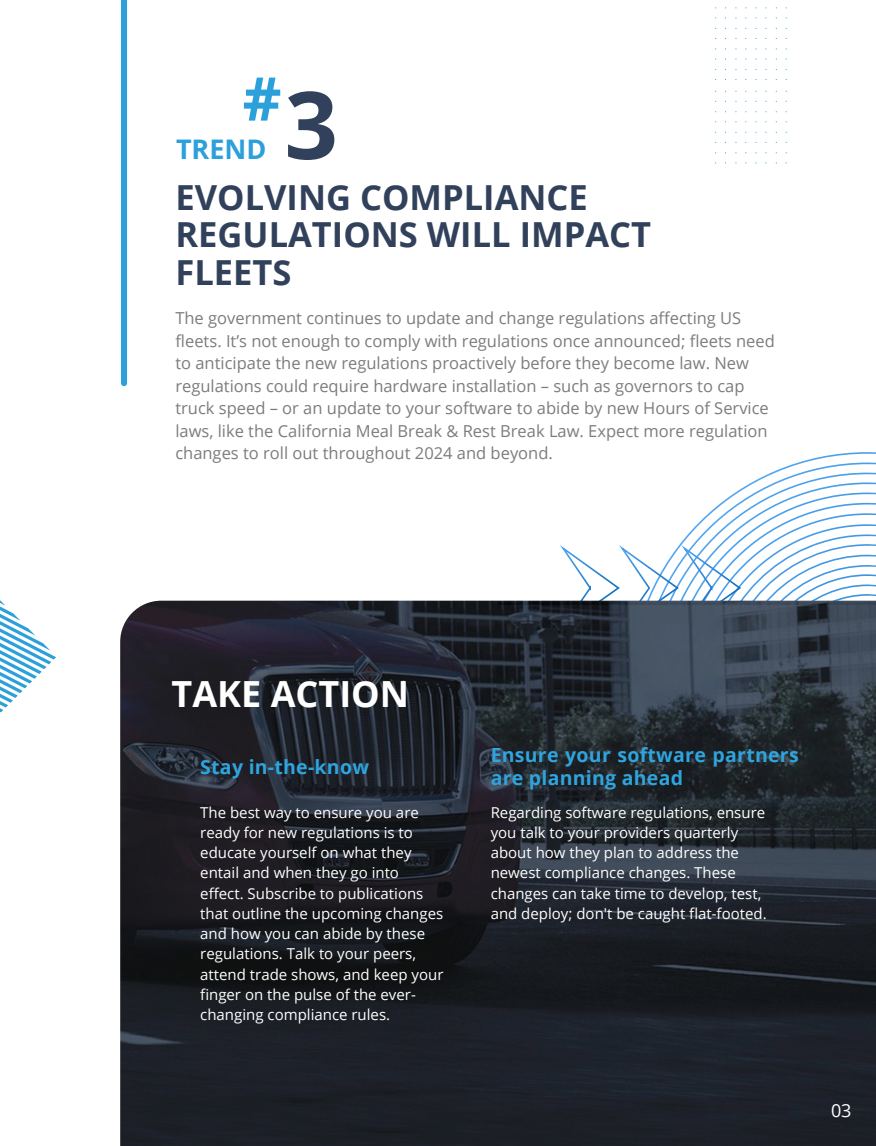
<style>
.page{position:relative;width:876px;height:1146px;background:#fff}
.page>*{position:absolute;margin:0;border:0;box-sizing:border-box;transform-origin:0 0}
.t1{font:700 93.6px "Open Sans";color:#32415b}
.t2{font:700 60.3px "Open Sans";color:#2ca0da}
.t3{font:700 36px "Open Sans";color:#fff}
.t4{font:700 34.5px/37.2px "Open Sans";color:#32415b}
.t5{font:700 27px "Open Sans";color:#2ca0da}
.t6{font:700 19.5px/22.5px "Open Sans";letter-spacing:.015em;color:#2fa4dd}
.t7{font:18px "Open Sans";color:#fff}
.t8{font:16.5px/22.5px "Open Sans";color:#7c7c7c}
.t9{font:15px/20.2px "Open Sans";color:#fff}
</style>
<div class="page">
<svg style="left:560px;top:452px;width:315px;height:148px"></svg>
<img style="left:120px;top:600px;width:755px;height:545px">
<svg style="left:0;top:600px;width:56px;height:112px"></svg>
<div style="left:121px;top:0;width:6px;height:386px;background:#2ca0da"></div>
<p class="t2" style="left:242px;top:56px;width:40px">#</p>
<p class="t1" style="left:284px;top:59px;width:55px">3</p>
<p class="t5" style="left:176px;top:130px;width:92px">TREND</p>
<p class="t4" style="left:175px;top:178px;width:477px">EVOLVING COMPLIANCE<br>REGULATIONS WILL IMPACT<br>FLEETS</p>
<p class="t8" style="left:175px;top:306px;width:600px">The government continues to update and change regulations affecting US fleets. It’s not enough to comply with regulations once announced; fleets need to anticipate the new regulations proactively before they become law. New regulations could require hardware installation – such as governors to cap truck speed – or an update to your software to abide by new Hours of Service laws, like the California Meal Break &amp; Rest Break Law. Expect more regulation changes to roll out throughout 2024 and beyond.</p>
<p class="t3" style="left:171px;top:668px;width:239px">TAKE ACTION</p>
<p class="t6" style="left:200px;top:754px;width:170px">Stay in-the-know</p>
<p class="t6" style="left:490px;top:743px;width:309px">Ensure your software partners are planning ahead</p>
<p class="t9" style="left:200px;top:801px;width:245px">The best way to ensure you are ready for new regulations is to educate yourself on what they entail and when they go into effect. Subscribe to publications that outline the upcoming changes and how you can abide by these regulations. Talk to your peers, attend trade shows, and keep your finger on the pulse of the ever&shy;changing compliance rules.</p>
<p class="t9" style="left:490px;top:801px;width:277px">Regarding software regulations, ensure you talk to your providers quarterly about how they plan to address the newest compliance changes. These changes can take time to develop, test, and deploy; don't be caught flat-footed.</p>
<p class="t7" style="left:830px;top:1097px;width:22px">03</p>
</div>
